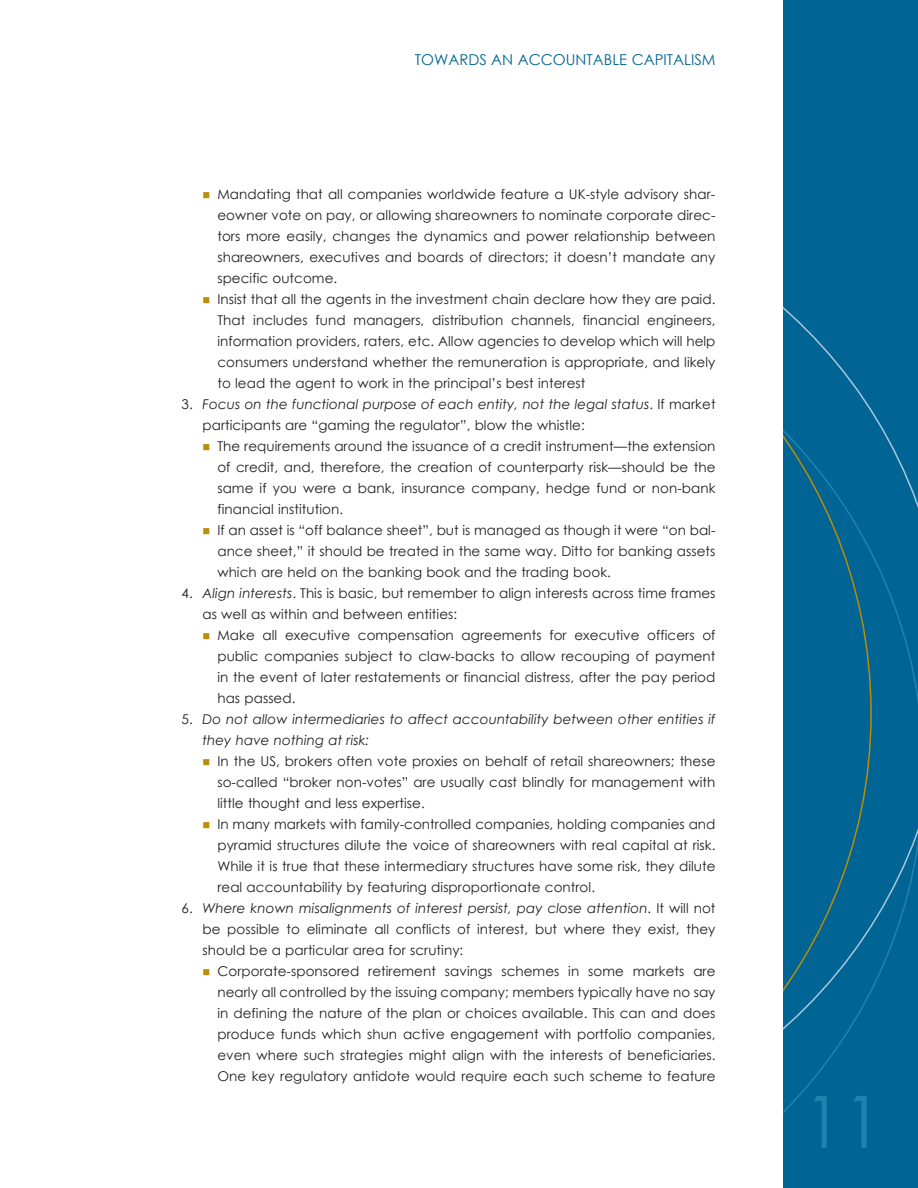
<style>
.page{position:relative;width:918px;height:1188px;background:#fff}
.page>*{position:absolute;margin:0;border:0;box-sizing:border-box;transform-origin:0 0}
.t1{font:72px "Century Gothic";color:#1b85b0}
.t2{font:15px "Century Gothic";color:#006494}
.t3{font:13.5px/21px "Century Gothic";letter-spacing:.005em;color:#231f20;text-align:justify}
.t4{font:italic 13.5px/21px "Century Gothic";letter-spacing:.005em;color:#231f20}
.s1{color:#bb8c07}
.s2{font-style:italic}
.s3{font-style:normal}
</style>
<div class="page">
<div style="left:783px;top:0;width:135px;height:1188px;background:#006494"></div>
<svg style="left:783px;top:307px;width:135px;height:806px"></svg>
<p class="t2" style="left:415px;top:51px;width:18px">Towards</p>
<p class="t2" style="left:491px;top:51px;width:49px">an Accountable</p>
<p class="t2" style="left:632px;top:51px;width:21px">Capitalism</p>
<p class="t3" style="left:217px;top:184px;width:500px;text-indent:-15px"><span class="s1">■</span> Mandating that all companies worldwide feature a UK-style advisory shar&shy;eowner vote on pay, or allowing shareowners to nominate corporate direc&shy;tors more easily, changes the dynamics and power relationship between shareowners, executives and boards of directors; it doesn’t mandate any specific outcome.</p>
<p class="t3" style="left:217px;top:289px;width:500px;text-indent:-15px"><span class="s1">■</span> Insist that all the agents in the investment chain declare how they are paid.<br>That includes fund managers, distribution channels, financial engineers, information providers, raters, etc. Allow agencies to develop which will help consumers understand whether the remuneration is appropriate, and likely to lead the agent to work in the principal’s best interest</p>
<p class="t3" style="left:202px;top:394px;width:515px;text-indent:-21px">3. <span class="s2">Focus on the functional purpose of each entity, not the legal status</span>. If market participants are “gaming the regulator”, blow the whistle:</p>
<p class="t3" style="left:217px;top:436px;width:500px;text-indent:-15px"><span class="s1">■</span> The requirements around the issuance of a credit instrument—the extension of credit, and, therefore, the creation of counterparty risk—should be the same if you were a bank, insurance company, hedge fund or non-bank financial institution.</p>
<p class="t3" style="left:217px;top:520px;width:500px;text-indent:-15px"><span class="s1">■</span> If an asset is “off balance sheet”, but is managed as though it were “on bal&shy;ance sheet,” it should be treated in the same way. Ditto for banking assets which are held on the banking book and the trading book.</p>
<p class="t3" style="left:202px;top:583px;width:515px;text-indent:-21px">4. <span class="s2">Align interests</span>. This is basic, but remember to align interests across time frames as well as within and between entities:</p>
<p class="t3" style="left:217px;top:625px;width:500px;text-indent:-15px"><span class="s1">■</span> Make all executive compensation agreements for executive officers of public companies subject to claw-backs to allow recouping of payment in the event of later restatements or financial distress, after the pay period has passed.</p>
<p class="t4" style="left:202px;top:709px;width:514px;text-indent:-21px"><span class="s3">5.</span> Do not allow intermediaries to affect accountability between other entities if they have nothing at risk:</p>
<p class="t3" style="left:217px;top:751px;width:500px;text-indent:-15px"><span class="s1">■</span> In the US, brokers often vote proxies on behalf of retail shareowners; these so-called “broker non-votes” are usually cast blindly for management with little thought and less expertise.</p>
<p class="t3" style="left:217px;top:814px;width:500px;text-indent:-15px"><span class="s1">■</span> In many markets with family-controlled companies, holding companies and pyramid structures dilute the voice of shareowners with real capital at risk.<br>While it is true that these intermediary structures have some risk, they dilute real accountability by featuring disproportionate control.</p>
<p class="t3" style="left:202px;top:898px;width:515px;text-indent:-21px">6. <span class="s2">Where known misalignments of interest persist, pay close attention</span>. It will not be possible to eliminate all conflicts of interest, but where they exist, they should be a particular area for scrutiny:</p>
<p class="t3" style="left:217px;top:961px;width:500px;text-indent:-15px"><span class="s1">■</span> Corporate-sponsored retirement savings schemes in some markets are nearly all controlled by the issuing company; members typically have no say in defining the nature of the plan or choices available. This can and does produce funds which shun active engagement with portfolio companies, even where such strategies might align with the interests of beneficiaries.<br>One key regulatory antidote would require each such scheme to feature</p>
<h1 class="t1" style="left:803px;top:1078px;width:81px">11</h1>
</div>
